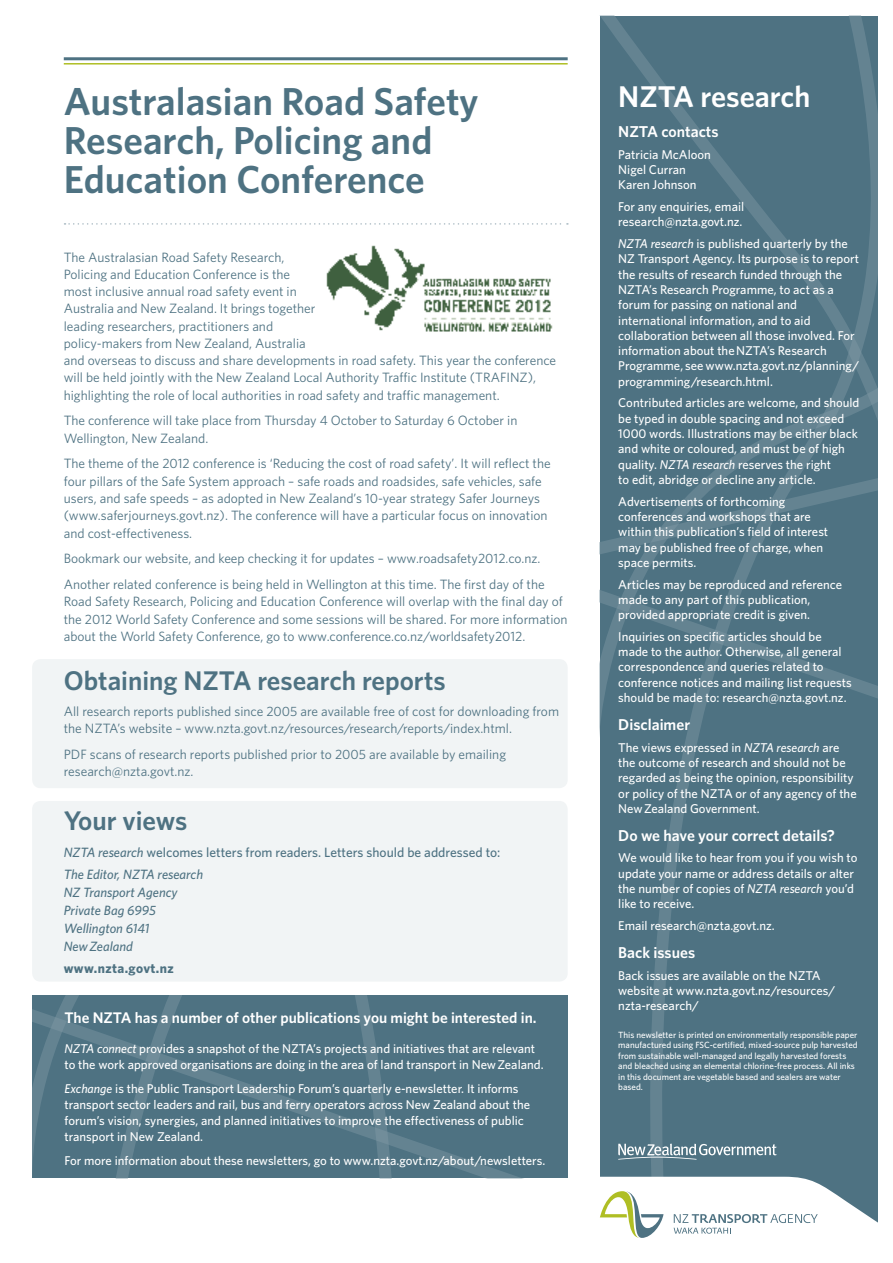
<style>
.page{position:relative;width:893px;height:1263px;background:#fff}
.page>*{position:absolute;margin:0;border:0;box-sizing:border-box;transform-origin:0 0}
.t1{font:600 39px/39px "Whitney";color:#4e7282}
.t2{font:600 30px "Whitney";color:#fff}
.t3{font:600 27px "Whitney";color:#4e7282}
.t4{font:600 15.75px "Whitney";color:#fff}
.t5{font:600 15.3px "Whitney";color:#fff}
.t6{font:13.5px/17.2px "Whitney";color:#4e7282}
.t7{font:500 13.5px/22.2px "Whitney";color:#4e7282}
.t8{font:italic 500 13.5px/18px "Whitney";color:#4e7282}
.t9{font:700 13.5px "Whitney";letter-spacing:.03em;color:#4e7282}
.t10{font:500 12.75px/15.3px "Whitney";color:#fff}
.t11{font:500 9px/10.5px "Whitney";color:#fff}
.s1{font-style:italic}
</style>
<div class="page">
<div style="left:32px;top:659px;width:536px;height:129px;background:#f1f4f5;border-radius:9px"></div>
<hr style="left:64px;top:63px;width:504px;height:2px;background:#afbe24">
<hr style="left:64px;top:57px;width:504px;height:3px;background:#4e7282">
<img style="left:326px;top:245px;width:227px;height:87px">
<div style="left:32px;top:995px;width:536px;height:183px;background:#4e7282"></div>
<svg style="left:32px;top:998px;width:488px;height:180px"></svg>
<div style="left:32px;top:801px;width:536px;height:180px;background:#f1f4f5;border-radius:9px"></div>
<svg style="left:65px;top:223px;width:503px;height:2px"></svg>
<div style="left:600px;top:16px;width:278px;height:1229px;background:#4e7282"></div>
<svg style="left:649px;top:978px;width:142px;height:199px"></svg>
<svg style="left:600px;top:16px;width:278px;height:962px"></svg>
<svg style="left:600px;top:407px;width:278px;height:155px"></svg>
<svg style="left:600px;top:578px;width:278px;height:196px"></svg>
<svg style="left:618px;top:1143px;width:158px;height:17px"></svg>
<svg style="left:600px;top:1177px;width:278px;height:68px;background:#e5eae9"></svg>
<h1 class="t1" style="left:64px;top:82px;width:416px">Australasian Road Safety<br>Research, Policing and<br>Education Conference</h1>
<p class="t6" style="left:64px;top:248px;width:494px">The Australasian Road Safety Research,<br>Policing and Education Conference is the<br>most inclusive annual road safety event in<br>Australia and New Zealand. It brings together<br>leading researchers, practitioners and<br>policy-makers from New Zealand, Australia<br>and overseas to discuss and share developments in road safety. This year the conference will be held jointly with the New Zealand Local Authority Traffic Institute (TRAFINZ), highlighting the role of local authorities in road safety and traffic management.</p>
<p class="t6" style="left:64px;top:412px;width:455px">The conference will take place from Thursday 4 October to Saturday 6 October in<br>Wellington, New Zealand.</p>
<p class="t6" style="left:64px;top:455px;width:488px">The theme of the 2012 conference is ‘Reducing the cost of road safety’. It will reflect the four pillars of the Safe System approach – safe roads and roadsides, safe vehicles, safe users, and safe speeds – as adopted in New Zealand’s 10-year strategy Safer Journeys (www.saferjourneys.govt.nz). The conference will have a particular focus on innovation and cost-effectiveness.</p>
<p class="t6" style="left:64px;top:545px;width:482px;line-height:25.8px">Bookmark our website, and keep checking it for updates – www.roadsafety2012.co.nz.<br>Another related conference is being held in Wellington at this time. The first day of the</p>
<p class="t6" style="left:64px;top:593px;width:505px">Road Safety Research, Policing and Education Conference will overlap with the final day of the 2012 World Safety Conference and some sessions will be shared. For more information about the World Safety Conference, go to www.conference.co.nz/worldsafety2012.</p>
<h3 class="t3" style="left:64px;top:662px;width:383px">Obtaining NZTA research reports</h3>
<p class="t6" style="left:64px;top:702px;width:497px">All research reports published since 2005 are available free of cost for downloading from the NZTA’s website – www.nzta.govt.nz/resources/research/reports/index.html.</p>
<p class="t6" style="left:64px;top:745px;width:444px">PDF scans of research reports published prior to 2005 are available by emailing research@nzta.govt.nz.</p>
<h3 class="t3" style="left:64px;top:803px;width:125px">Your views</h3>
<p class="t7" style="left:64px;top:840px;width:438px"><span class="s1">NZTA research</span> welcomes letters from readers. Letters should be addressed to:<br><span class="s1">The Editor, NZTA research</span></p>
<p class="t8" style="left:64px;top:883px;width:115px">NZ Transport Agency<br>Private Bag 6995<br>Wellington 6141<br>New Zealand</p>
<p class="t9" style="left:64px;top:959px;width:111px">www.nzta.govt.nz</p>
<p class="t5" style="left:64px;top:1007px;width:474px">The NZTA has a number of other publications you might be interested in.</p>
<p class="t10" style="left:64px;top:1041px;width:481px;line-height:15.8px"><span class="s1">NZTA connect</span> provides a snapshot of the NZTA’s projects and initiatives that are relevant to the work approved organisations are doing in the area of land transport in New Zealand.</p>
<p class="t10" style="left:64px;top:1081px;width:467px;line-height:15.8px"><span class="s1">Exchange</span> is the Public Transport Leadership Forum’s quarterly e-newsletter. It informs transport sector leaders and rail, bus and ferry operators across New Zealand about the forum’s vision, synergies, and planned initiatives to improve the effectiveness of public transport in New Zealand.</p>
<p class="t10" style="left:64px;top:1153px;width:482px">For more information about these newsletters, go to www.nzta.govt.nz/about/newsletters.</p>
<h2 class="t2" style="left:618px;top:77px;width:193px">NZTA research</h2>
<p class="t4" style="left:618px;top:121px;width:102px">NZTA contacts</p>
<p class="t10" style="left:618px;top:147px;width:94px">Patricia McAloon<br>Nigel Curran<br>Karen Johnson</p>
<p class="t10" style="left:618px;top:199px;width:127px">For any enquiries, email research@nzta.govt.nz.</p>
<p class="t10" style="left:618px;top:236px;width:243px"><span class="s1">NZTA research</span> is published quarterly by the NZ Transport Agency. Its purpose is to report the results of research funded through the NZTA’s Research Programme, to act as a forum for passing on national and international information, and to aid collaboration between all those involved. For information about the NZTA’s Research Programme, see www.nzta.govt.nz/planning/ programming/research.html.</p>
<p class="t10" style="left:618px;top:395px;width:243px">Contributed articles are welcome, and should be typed in double spacing and not exceed 1000 words. Illustrations may be either black and white or coloured, and must be of high quality. <span class="s1">NZTA research</span> reserves the right<br>to edit, abridge or decline any article.</p>
<p class="t10" style="left:618px;top:493px;width:211px">Advertisements of forthcoming conferences and workshops that are within this publication’s field of interest may be published free of charge, when space permits.</p>
<p class="t10" style="left:618px;top:576px;width:225px">Articles may be reproduced and reference made to any part of this publication, provided appropriate credit is given.</p>
<p class="t10" style="left:618px;top:628px;width:235px">Inquiries on specific articles should be made to the author. Otherwise, all general correspondence and queries related to conference notices and mailing list requests should be made to: research@nzta.govt.nz.</p>
<p class="t4" style="left:618px;top:714px;width:73px">Disclaimer</p>
<p class="t10" style="left:618px;top:739px;width:240px">The views expressed in <span class="s1">NZTA research</span> are the outcome of research and should not be regarded as being the opinion, responsibility or policy of the NZTA or of any agency of the New Zealand Government.</p>
<p class="t4" style="left:618px;top:825px;width:218px">Do we have your correct details?</p>
<p class="t10" style="left:618px;top:850px;width:241px">We would like to hear from you if you wish to update your name or address details or alter the number of copies of <span class="s1">NZTA research</span> you’d like to receive.</p>
<p class="t10" style="left:618px;top:918px;width:158px">Email research@nzta.govt.nz.</p>
<p class="t4" style="left:618px;top:942px;width:78px">Back issues</p>
<p class="t10" style="left:618px;top:967px;width:218px">Back issues are available on the NZTA website at www.nzta.govt.nz/resources/ nzta-research/</p>
<p class="t11" style="left:618px;top:1029px;width:241px">This newsletter is printed on environmentally responsible paper manufactured using FSC-certified, mixed-source pulp harvested from sustainable well-managed and legally harvested forests and bleached using an elemental chlorine-free process. All inks in this document are vegetable based and sealers are water based.</p>
</div>
